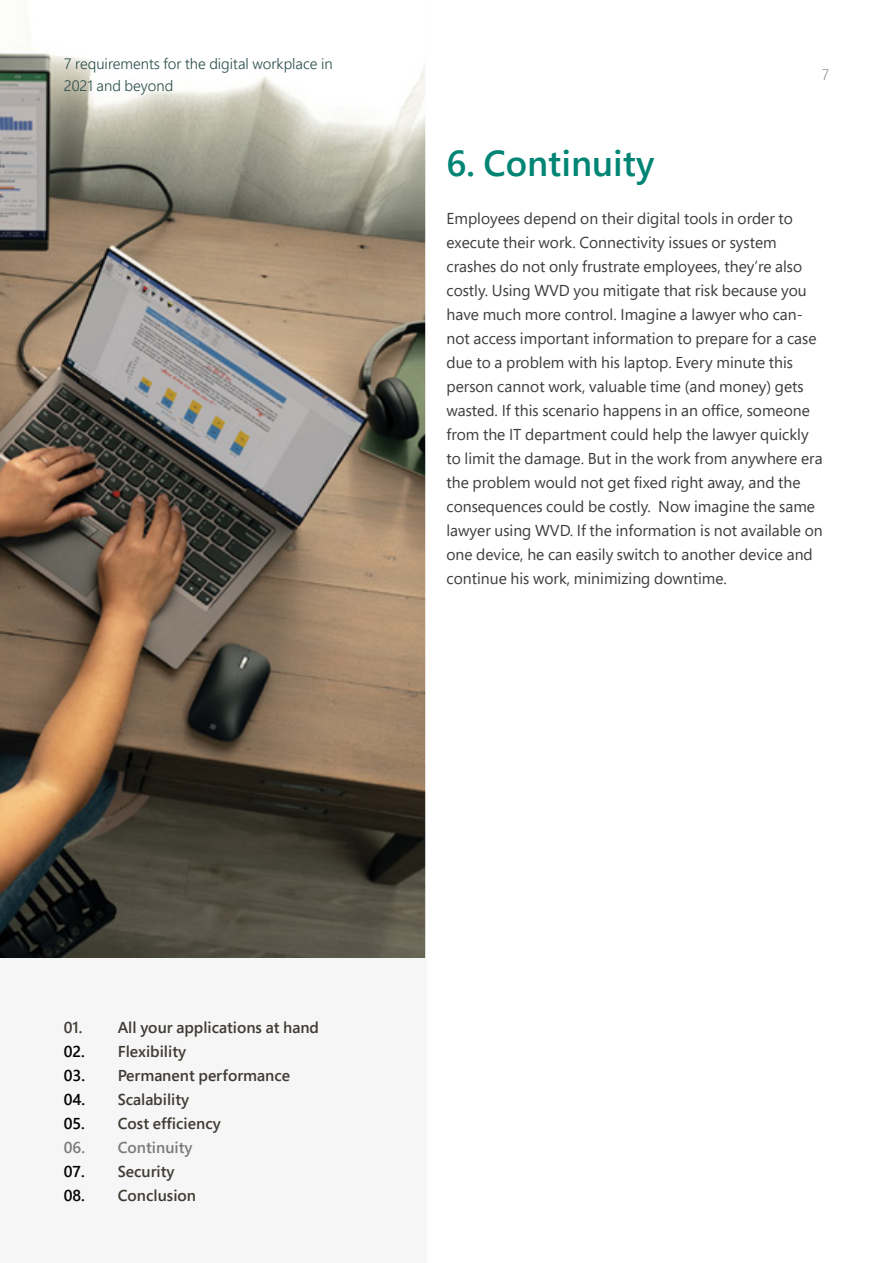
<style>
.page{position:relative;width:893px;height:1263px;background:#fff}
.page>*{position:absolute;margin:0;border:0;box-sizing:border-box;transform-origin:0 0}
.t1{font:600 36px "Segoe Pro";color:#008575}
.t2{font:15.75px/24px "Segoe Pro";color:#3c3c3b}
.t3{font:600 15.75px/24px "Segoe Pro";color:#403c35}
.t4{font:600 15.75px "Segoe Pro";color:#7c7b7b}
.t5{font:300 15px/22.5px "Segoe Pro";color:#274b48}
.t6{font:300 15px "Segoe Pro";color:#7c7b7b}
.s1{color:#000}
</style>
<div class="page">
<img style="left:0;top:21px;width:425px;height:937px">
<div style="left:0;top:959px;width:426px;height:304px;background:#f6f6f6"></div>
<p class="t5" style="left:64px;top:52px;width:270px">7 requirements for the digital workplace in<br>2021 and beyond</p>
<p class="t6" style="left:822px;top:64px;width:9px">7</p>
<h1 class="t1" style="left:446px;top:139px;width:209px">6. Continuity</h1>
<p class="t2" style="left:446px;top:206px;width:378px">Employees depend on their digital tools in order to execute their work. Connectivity issues or system crashes do not only frustrate employees, they’re also costly. Using WVD you mitigate that risk because you have much more control. Imagine a lawyer who can&shy;not access important information to prepare for a case due to a problem with his laptop. Every minute this person cannot work, valuable time (and money) gets wasted. If this scenario happens in an office, someone from the IT department could help the lawyer quickly to limit the damage. But in the work from anywhere era the problem would not get fixed right away, and the consequences could be costly. Now imagine the same lawyer using WVD. If the information is not available on one device, he can easily switch to another device and continue his work, minimizing downtime.</p>
<p class="t3" style="left:64px;top:1015px;width:257px">01. All your applications at hand</p>
<p class="t3" style="left:64px;top:1039px;width:124px"><span class="s1">02.</span> Flexibility</p>
<p class="t3" style="left:64px;top:1063px;width:228px"><span class="s1">03.</span> Permanent performance</p>
<p class="t3" style="left:64px;top:1087px;width:127px"><span class="s1">04.</span> Scalability<br><span class="s1">05.</span></p>
<p class="t3" style="left:118px;top:1111px;width:105px">Cost efficiency</p>
<p class="t4" style="left:64px;top:1136px;width:130px">06. Continuity</p>
<p class="t3" style="left:64px;top:1159px;width:112px"><span class="s1">07.</span> Security</p>
<p class="t3" style="left:64px;top:1183px;width:134px"><span class="s1">08.</span> Conclusion</p>
</div>
